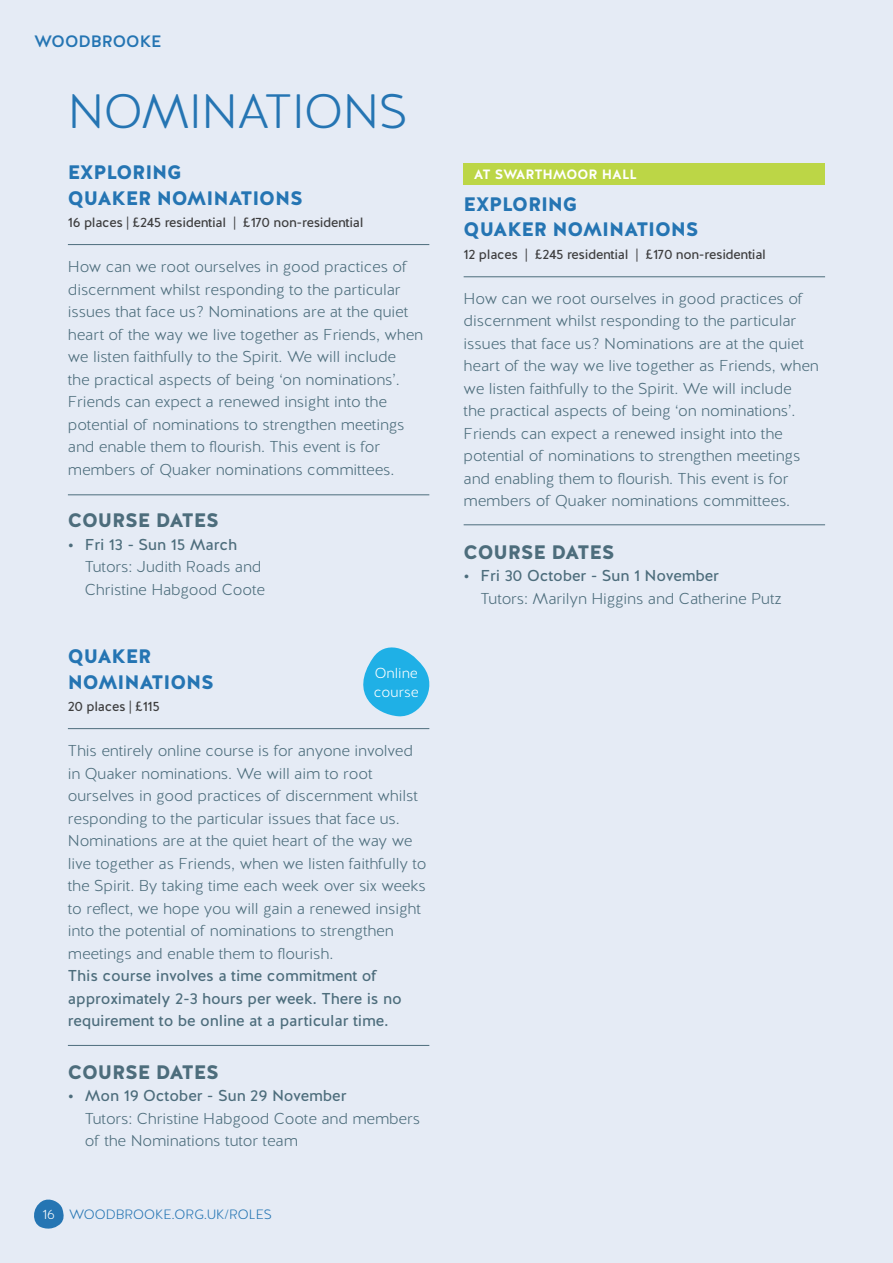
<style>
.page{position:relative;width:893px;height:1263px;background:#e5ebf5}
.page>*{position:absolute;margin:0;border:0;box-sizing:border-box;transform-origin:0 0}
.t1{font:300 48.15px "Halis R";letter-spacing:-.01em;color:#2575b3}
.t2{font:900 19.5px/25.5px "Halis R";letter-spacing:-.01em;color:#2575b3}
.t3{font:900 19.5px "Halis R";letter-spacing:-.01em;color:#4d6d7c}
.t4{font:500 16.5px "Halis R";color:#2575b3}
.t5{font:300 15.75px/22.5px "Halis R";letter-spacing:-.01em;color:#4d6d7c}
.t6{font:15.75px/22.5px "Halis R";letter-spacing:-.01em;color:#4d6d7c}
.t7{font:300 14.4px/18.8px "Halis R";color:#fff}
.t8{font:13.5px "Halis R";letter-spacing:-.025em;color:#3e3e3f}
.t9{font:300 13.5px "Halis R";color:#2575b3}
.t10{font:700 13.5px "Halis R";color:#fff}
.t11{font:300 13.5px "Halis R";color:#fff}
</style>
<div class="page">
<svg style="left:34px;top:1199px;width:30px;height:30px"></svg>
<hr style="left:68px;top:244px;width:361px;height:1px;background:#4d6d7c">
<hr style="left:68px;top:494px;width:361px;height:1px;background:#4d6d7c">
<svg style="left:363px;top:647px;width:67px;height:70px"></svg>
<hr style="left:68px;top:728px;width:361px;height:1px;background:#4d6d7c">
<hr style="left:68px;top:1045px;width:361px;height:1px;background:#4d6d7c">
<hr style="left:464px;top:276px;width:361px;height:1px;background:#4d6d7c">
<hr style="left:464px;top:524px;width:361px;height:1px;background:#4d6d7c">
<div style="left:464px;top:164px;width:361px;height:21px;background:#bcd646"></div>
<p class="t4" style="left:34px;top:31px;width:129px">WOODBROOKE</p>
<h1 class="t1" style="left:68px;top:81px;width:341px">NOMINATIONS</h1>
<p class="t2" style="left:68px;top:160px;width:236px">EXPLORING<br>QUAKER NOMINATIONS</p>
<p class="t8" style="left:68px;top:214px;width:297px">16 places | £245 residential | £170 non-residential</p>
<p class="t5" style="left:68px;top:256px;width:357px">How can we root ourselves in good practices of discernment whilst responding to the particular issues that face us? Nominations are at the quiet heart of the way we live together as Friends, when we listen faithfully to the Spirit. We will include<br>the practical aspects of being ‘on nominations’.<br>Friends can expect a renewed insight into the potential of nominations to strengthen meetings and enable them to flourish. This event is for members of Quaker nominations committees.</p>
<p class="t3" style="left:68px;top:508px;width:152px">COURSE DATES</p>
<p class="t6" style="left:68px;top:533px;width:171px">• Fri 13 - Sun 15 March</p>
<p class="t5" style="left:85px;top:556px;width:182px">Tutors: Judith Roads and<br>Christine Habgood Coote</p>
<p class="t2" style="left:68px;top:644px;width:147px">QUAKER<br>NOMINATIONS</p>
<p class="t8" style="left:68px;top:698px;width:94px">20 places | £115</p>
<p class="t5" style="left:68px;top:740px;width:360px">This entirely online course is for anyone involved in Quaker nominations. We will aim to root ourselves in good practices of discernment whilst responding to the particular issues that face us.<br>Nominations are at the quiet heart of the way we live together as Friends, when we listen faithfully to the Spirit. By taking time each week over six weeks to reflect, we hope you will gain a renewed insight into the potential of nominations to strengthen meetings and enable them to flourish.</p>
<p class="t6" style="left:68px;top:965px;width:335px">This course involves a time commitment of approximately 2-3 hours per week. There is no requirement to be online at a particular time.</p>
<p class="t3" style="left:68px;top:1059px;width:152px">COURSE DATES</p>
<p class="t6" style="left:68px;top:1085px;width:280px">• Mon 19 October - Sun 29 November</p>
<p class="t5" style="left:85px;top:1107px;width:337px">Tutors: Christine Habgood Coote and members of the Nominations tutor team</p>
<p class="t7" style="left:374px;top:664px;width:47px">Online course</p>
<p class="t11" style="left:43px;top:1206px;width:14px">16</p>
<p class="t9" style="left:69px;top:1206px;width:204px">WOODBROOKE.ORG.UK/ROLES</p>
<p class="t10" style="left:474px;top:166px;width:165px">AT SWARTHMOOR HALL</p>
<p class="t2" style="left:464px;top:191px;width:236px">EXPLORING<br>QUAKER NOMINATIONS</p>
<p class="t8" style="left:464px;top:245px;width:304px">12 places | £245 residential | £170 non-residential</p>
<p class="t5" style="left:464px;top:287px;width:357px">How can we root ourselves in good practices of discernment whilst responding to the particular issues that face us? Nominations are at the quiet heart of the way we live together as Friends, when we listen faithfully to the Spirit. We will include<br>the practical aspects of being ‘on nominations’.<br>Friends can expect a renewed insight into the potential of nominations to strengthen meetings and enabling them to flourish. This event is for members of Quaker nominations committees.</p>
<p class="t3" style="left:464px;top:539px;width:152px">COURSE DATES</p>
<p class="t6" style="left:464px;top:565px;width:257px">• Fri 30 October - Sun 1 November</p>
<p class="t5" style="left:481px;top:587px;width:303px">Tutors: Marilyn Higgins and Catherine Putz</p>
</div>
